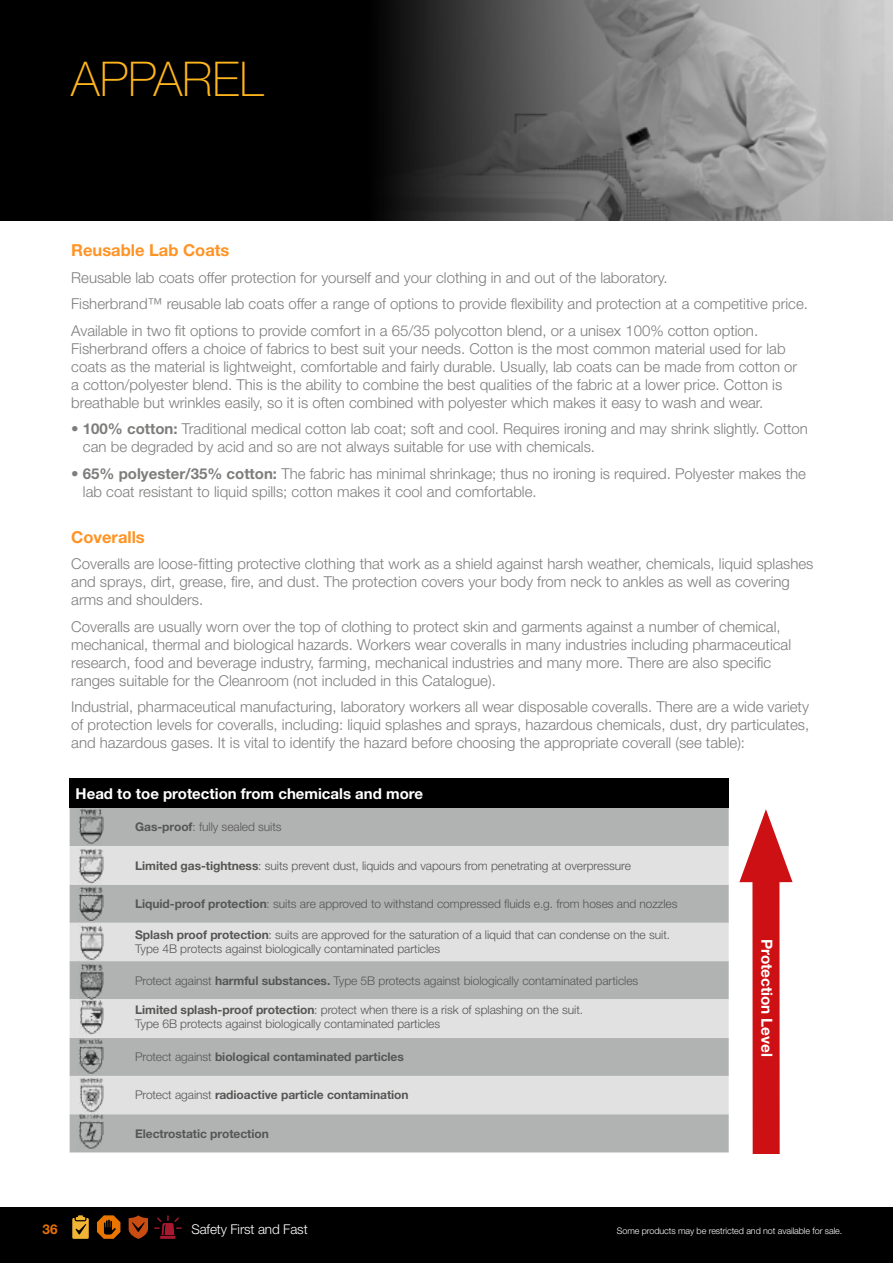
<style>
.page{position:relative;width:893px;height:1263px;background:#fff}
.page>*{position:absolute;margin:0;border:0;box-sizing:border-box;transform-origin:0 0}
.t1{font:100 48px "Helvetica Neue LT Std";color:#ffb61c}
.t2{font:700 16.5px "Helvetica Neue LT Std";color:#ff9324}
.t3{font:700 15.3px "Helvetica Neue LTW1 G";letter-spacing:-.005em;color:#fff}
.t4{font:300 15px/18px "Helvetica Neue LT Std";color:#7d7d7c}
.t5{font:700 15px "Helvetica Neue LT Std";color:#fff}
.t6{font:300 13.5px "Helvetica Neue LT Std";letter-spacing:-.01em;color:#fff}
.t7{font:700 13.5px "Helvetica Neue LT Std";color:#e87200}
.t8{font:300 12px/14.4px "Helvetica Neue LTW1 G";letter-spacing:-.005em;color:#565655}
.t9{font:700 12px "Helvetica Neue LTW1 G";letter-spacing:-.005em;color:#565655}
.t10{font:300 9px "Helvetica Neue LT Std";letter-spacing:-.01em;color:#fff}
.s1{font-weight:700}
.s2{font-weight:300}
</style>
<div class="page">
<div style="left:0;top:1208px;width:893px;height:55px;background:#000"></div>
<svg style="left:0;top:0;width:893px;height:220px;background:#444"></svg>
<div style="left:70px;top:778px;width:659px;height:30px;background:#000"></div>
<div style="left:70px;top:808px;width:659px;height:344px;background:#b1b2b2"></div>
<svg style="left:70px;top:846px;width:659px;height:268px;background:#cccdcd"></svg>
<div style="left:752px;top:855px;width:28px;height:299px;background:#cd1013"></div>
<svg style="left:739px;top:809px;width:53px;height:73px"></svg>
<img style="left:79px;top:809px;width:25px;height:36px">
<img style="left:79px;top:848px;width:25px;height:75px">
<img style="left:79px;top:925px;width:25px;height:37px">
<img style="left:79px;top:964px;width:25px;height:35px">
<img style="left:79px;top:999px;width:25px;height:38px">
<img style="left:79px;top:1039px;width:25px;height:36px">
<img style="left:79px;top:1078px;width:25px;height:74px">
<svg style="left:72px;top:1215px;width:17px;height:24px"></svg>
<svg style="left:97px;top:1215px;width:23px;height:24px"></svg>
<svg style="left:129px;top:1215px;width:19px;height:24px"></svg>
<svg style="left:154px;top:1215px;width:28px;height:24px"></svg>
<h1 class="t1" style="left:71px;top:52px;width:194px">APPAREL</h1>
<p class="t2" style="left:71px;top:240px;width:160px">Reusable Lab Coats</p>
<p class="t4" style="left:71px;top:264px;width:738px;line-height:26.5px">Reusable lab coats offer protection for yourself and your clothing in and out of the laboratory.<br>Fisherbrand™ reusable lab coats offer a range of options to provide flexibility and protection at a competitive price.<br>Available in two fit options to provide comfort in a 65/35 polycotton blend, or a unisex 100% cotton option.</p>
<p class="t4" style="left:71px;top:339px;width:728px">Fisherbrand offers a choice of fabrics to best suit your needs. Cotton is the most common material used for lab coats as the material is lightweight, comfortable and fairly durable. Usually, lab coats can be made from cotton or a cotton/polyester blend. This is the ability to combine the best qualities of the fabric at a lower price. Cotton is breathable but wrinkles easily, so it is often combined with polyester which makes it easy to wash and wear.</p>
<p class="t4" style="left:83px;top:419px;width:726px;text-indent:-12px">• <span class="s1">100% cotton:</span> Traditional medical cotton lab coat; soft and cool. Requires ironing and may shrink slightly. Cotton can be degraded by acid and so are not always suitable for use with chemicals.</p>
<p class="t4" style="left:83px;top:464px;width:724px;text-indent:-12px">• <span class="s1">65% polyester/35% cotton:</span> The fabric has minimal shrinkage; thus no ironing is required. Polyester makes the lab coat resistant to liquid spills; cotton makes it cool and comfortable.</p>
<p class="t2" style="left:71px;top:527px;width:75px">Coveralls</p>
<p class="t4" style="left:71px;top:555px;width:744px">Coveralls are loose-fitting protective clothing that work as a shield against harsh weather, chemicals, liquid splashes and sprays, dirt, grease, fire, and dust. The protection covers your body from neck to ankles as well as covering arms and shoulders.</p>
<p class="t4" style="left:71px;top:617px;width:721px">Coveralls are usually worn over the top of clothing to protect skin and garments against a number of chemical, mechanical, thermal and biological hazards. Workers wear coveralls in many industries including pharmaceutical research, food and beverage industry, farming, mechanical industries and many more. There are also specific ranges suitable for the Cleanroom (not included in this Catalogue).</p>
<p class="t4" style="left:71px;top:698px;width:739px;text-align:justify">Industrial, pharmaceutical manufacturing, laboratory workers all wear disposable coveralls. There are a wide variety of protection levels for coveralls, including: liquid splashes and sprays, hazardous chemicals, dust, dry particulates, and hazardous gases. It is vital to identify the hazard before choosing the appropriate coverall (see table):</p>
<p class="t5" style="left:76px;top:784px;width:349px">Head to toe protection from chemicals and more</p>
<p class="t8" style="left:135px;top:820px;width:148px"><span class="s1">Gas-proof</span>: fully sealed suits</p>
<p class="t8" style="left:135px;top:858px;width:497px"><span class="s1">Limited gas-tightness</span>: suits prevent dust, liquids and vapours from penetrating at overpressure</p>
<p class="t8" style="left:135px;top:896px;width:544px"><span class="s1">Liquid-proof protection</span>: suits are approved to withstand compressed fluids e.g. from hoses and nozzles</p>
<p class="t8" style="left:135px;top:927px;width:537px"><span class="s1">Splash proof protection</span>: suits are approved for the saturation of a liquid that can condense on the suit.<br>Type 4B protects against biologically contaminated particles</p>
<p class="t8" style="left:135px;top:973px;width:505px">Protect against <span class="s1">harmful substances.</span> Type 5B protects against biologically contaminated particles</p>
<p class="t8" style="left:135px;top:1002px;width:450px"><span class="s1">Limited splash-proof protection</span>: protect when there is a risk of splashing on the suit.<br>Type 6B protects against biologically contaminated particles</p>
<p class="t9" style="left:135px;top:1049px;width:270px"><span class="s2">Protect against</span> biological contaminated particles</p>
<p class="t9" style="left:135px;top:1088px;width:275px"><span class="s2">Protect against</span> radioactive particle contamination</p>
<p class="t9" style="left:135px;top:1126px;width:135px">Electrostatic protection</p>
<p class="t3" style="left:776px;top:939px;width:119px;rotate:90deg">Protection Level</p>
<p class="t7" style="left:43px;top:1221px;width:17px">36</p>
<p class="t6" style="left:191px;top:1221px;width:118px">Safety First and Fast</p>
<p class="t10" style="left:617px;top:1226px;width:227px">Some products may be restricted and not available for sale.</p>
</div>
